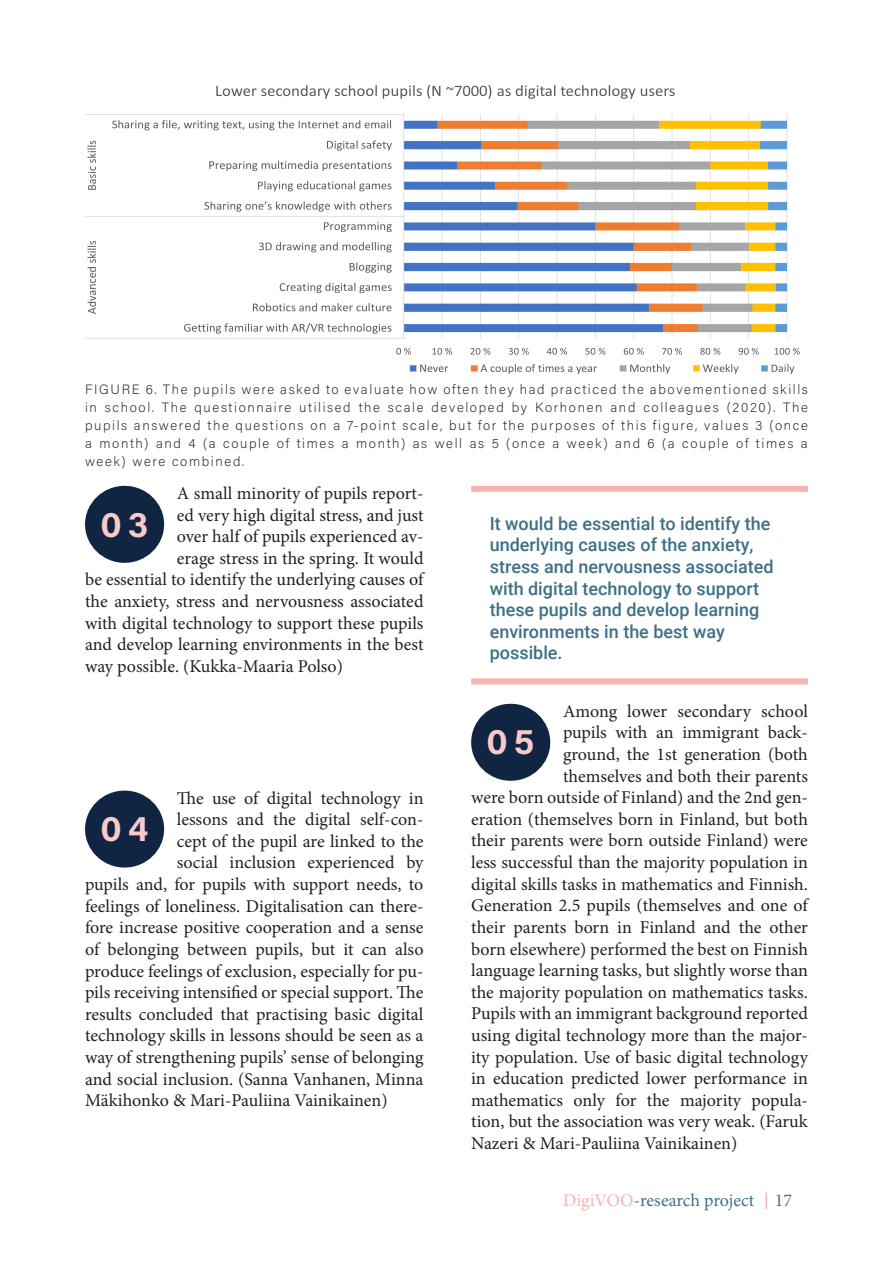
<style>
.page{position:relative;width:893px;height:1263px;background:#fff}
.page>*{position:absolute;margin:0;border:0;box-sizing:border-box;transform-origin:0 0}
.Value_Number{font:700 34.5px "Acumin Pro";color:#facacb}
.Minion{font:18px "Minion Pro";color:#231f20}
.Paragraph_Style_1{font:500 18px/21.6px "Roboto";color:#3e7088}
.t1{font:18px "Minion Pro";color:#3e7088}
.Perusteksti{font:200 13.5px/18px "Acumin Pro";letter-spacing:.12em;color:#231f20;text-align:justify}
.s1{color:#f8b2b4}
</style>
<div class="page">
<svg style="left:766px;top:1192px;width:1px;height:17px"></svg>
<img style="left:85px;top:85px;width:715px;height:289px">
<div style="left:471px;top:486px;width:337px;height:6px;background:#f8b2b4"></div>
<div style="left:471px;top:678px;width:337px;height:6px;background:#f8b2b4"></div>
<div style="left:471px;top:704px;width:79px;height:77px;background:#0f2542;border-radius:50%"></div>
<div style="left:85px;top:486px;width:79px;height:77px;background:#0f2542;border-radius:50%"></div>
<div style="left:85px;top:790px;width:79px;height:77px;background:#0f2542;border-radius:50%"></div>
<p class="Perusteksti" style="left:85px;top:379px;width:724px">FIGURE 6. The pupils were asked to evaluate how often they had practiced the abovementioned skills in school. The questionnaire utilised the scale developed by Korhonen and colleagues (2020). The pupils answered the questions on a 7-point scale, but for the purposes of this figure, values 3 (once a month) and 4 (a couple of times a month) as well as 5 (once a week) and 6 (a couple of times a week) were combined.</p>
<p class="Minion" style="left:177px;top:481px;width:248px">A small minority of pupils report-</p>
<p class="Minion" style="left:177px;top:503px;width:248px">ed very high digital stress, and just</p>
<p class="Minion" style="left:177px;top:524px;width:248px">over half of pupils experienced av-</p>
<p class="Minion" style="left:177px;top:546px;width:248px">erage stress in the spring. It would</p>
<p class="Minion" style="left:85px;top:567px;width:340px">be essential to identify the underlying causes of</p>
<p class="Minion" style="left:85px;top:589px;width:340px">the anxiety, stress and nervousness associated</p>
<p class="Minion" style="left:85px;top:611px;width:340px">with digital technology to support these pupils</p>
<p class="Minion" style="left:85px;top:632px;width:340px">and develop learning environments in the best</p>
<p class="Minion" style="left:85px;top:654px;width:259px">way possible. (Kukka-Maaria Polso)</p>
<p class="Value_Number" style="left:101px;top:500px;width:49px">03</p>
<p class="Minion" style="left:177px;top:786px;width:248px">The use of digital technology in</p>
<p class="Minion" style="left:177px;top:807px;width:248px">lessons and the digital self-con-</p>
<p class="Minion" style="left:177px;top:829px;width:248px">cept of the pupil are linked to the</p>
<p class="Minion" style="left:177px;top:851px;width:248px">social inclusion experienced by</p>
<p class="Minion" style="left:85px;top:872px;width:340px">pupils and, for pupils with support needs, to</p>
<p class="Minion" style="left:85px;top:894px;width:340px">feelings of loneliness. Digitalisation can there-</p>
<p class="Minion" style="left:85px;top:915px;width:340px">fore increase positive cooperation and a sense</p>
<p class="Minion" style="left:85px;top:937px;width:340px">of belonging between pupils, but it can also</p>
<p class="Minion" style="left:85px;top:959px;width:340px">produce feelings of exclusion, especially for pu-</p>
<p class="Minion" style="left:85px;top:980px;width:340px">pils receiving intensified or special support. The</p>
<p class="Minion" style="left:85px;top:1002px;width:340px">results concluded that practising basic digital</p>
<p class="Minion" style="left:85px;top:1023px;width:340px">technology skills in lessons should be seen as a</p>
<p class="Minion" style="left:85px;top:1045px;width:340px">way of strengthening pupils’ sense of belonging</p>
<p class="Minion" style="left:85px;top:1067px;width:340px">and social inclusion. (Sanna Vanhanen, Minna</p>
<p class="Minion" style="left:85px;top:1088px;width:304px">Mäkihonko &amp; Mari-Pauliina Vainikainen)</p>
<p class="Value_Number" style="left:100px;top:805px;width:50px">04</p>
<p class="Paragraph_Style_1" style="left:490px;top:512px;width:286px">It would be essential to identify the underlying causes of the anxiety, stress and nervousness associated with digital technology to support these pupils and develop learning environments in the best way possible.</p>
<p class="Minion" style="left:563px;top:699px;width:246px">Among lower secondary school</p>
<p class="Minion" style="left:563px;top:721px;width:246px">pupils with an immigrant back-</p>
<p class="Minion" style="left:563px;top:742px;width:246px">ground, the 1st generation (both</p>
<p class="Minion" style="left:563px;top:764px;width:246px">themselves and both their parents</p>
<p class="Minion" style="left:471px;top:785px;width:338px">were born outside of Finland) and the 2nd gen-</p>
<p class="Minion" style="left:471px;top:807px;width:338px">eration (themselves born in Finland, but both</p>
<p class="Minion" style="left:471px;top:829px;width:338px">their parents were born outside Finland) were</p>
<p class="Minion" style="left:471px;top:850px;width:338px">less successful than the majority population in</p>
<p class="Minion" style="left:471px;top:872px;width:338px">digital skills tasks in mathematics and Finnish.</p>
<p class="Minion" style="left:471px;top:893px;width:338px">Generation 2.5 pupils (themselves and one of</p>
<p class="Minion" style="left:471px;top:915px;width:338px">their parents born in Finland and the other</p>
<p class="Minion" style="left:471px;top:937px;width:338px">born elsewhere) performed the best on Finnish</p>
<p class="Minion" style="left:471px;top:958px;width:338px">language learning tasks, but slightly worse than</p>
<p class="Minion" style="left:471px;top:980px;width:338px">the majority population on mathematics tasks.</p>
<p class="Minion" style="left:471px;top:1001px;width:338px">Pupils with an immigrant background reported</p>
<p class="Minion" style="left:471px;top:1023px;width:338px">using digital technology more than the major-</p>
<p class="Minion" style="left:471px;top:1045px;width:338px">ity population. Use of basic digital technology</p>
<p class="Minion" style="left:471px;top:1066px;width:338px">in education predicted lower performance in</p>
<p class="Minion" style="left:471px;top:1088px;width:338px">mathematics only for the majority popula-</p>
<p class="Minion" style="left:471px;top:1109px;width:338px">tion, but the association was very weak. (Faruk</p>
<p class="Minion" style="left:471px;top:1131px;width:268px">Nazeri &amp; Mari-Pauliina Vainikainen)</p>
<p class="Value_Number" style="left:487px;top:718px;width:49px">05</p>
<p class="t1" style="left:563px;top:1188px;width:231px"><span class="s1">DigiVOO</span>-research project 17</p>
</div>
